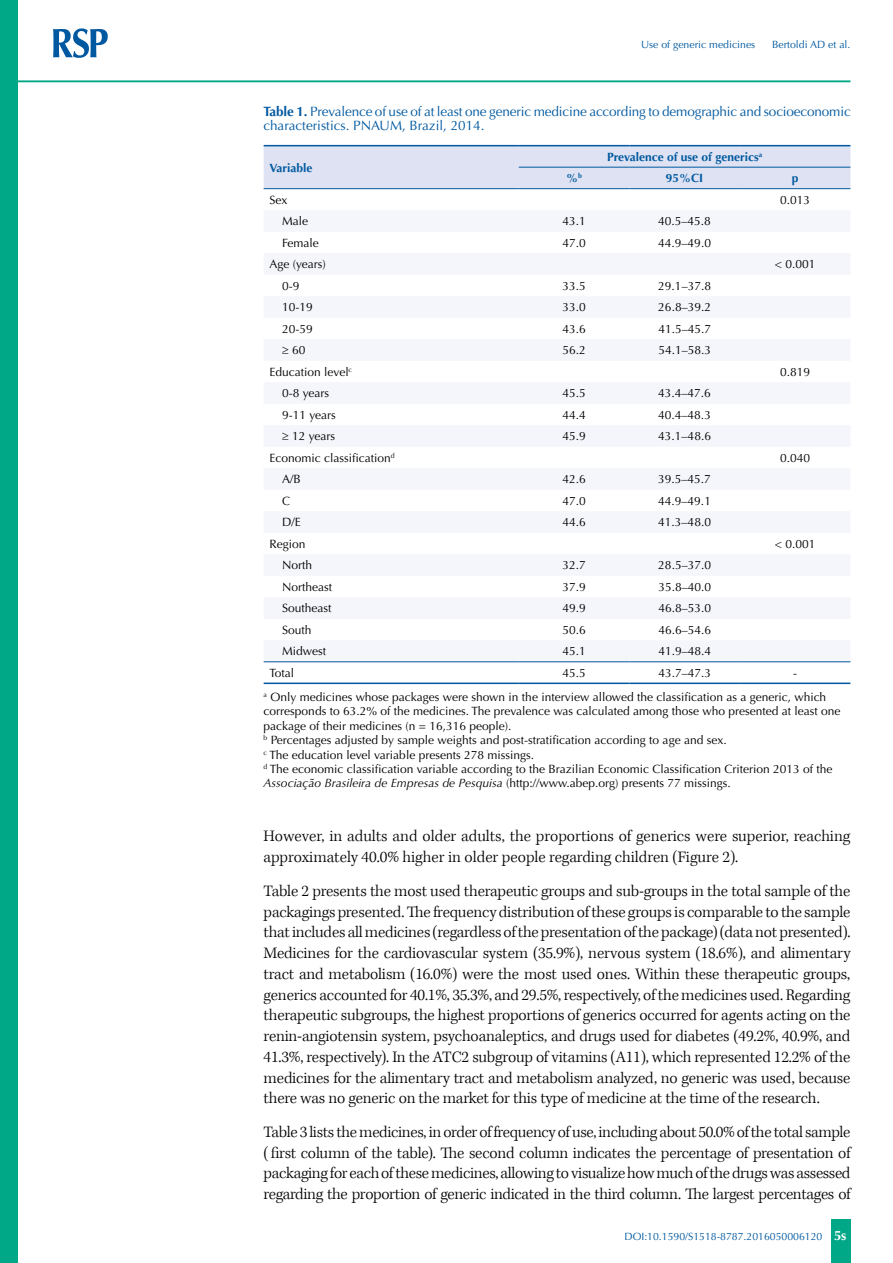
<style>
.page{position:relative;width:893px;height:1263px;background:#fff}
.page>*{position:absolute;margin:0;border:0;box-sizing:border-box;transform-origin:0 0}
.t1{font:300 16.5px/20.7px "Kepler Std";letter-spacing:-.005em;color:#000;text-align:justify}
.t2{font:13.5px/14.2px "Optima";letter-spacing:-.01em;color:#0059a0}
.t3{font:700 13.5px "Optima";color:#fff}
.t4{font:12px/14.4px "Optima";color:#000}
.t5{font:700 12px "Optima";color:#0059a0}
.t6{font:10.5px "Optima";color:#0059a0}
.s1{font-weight:700}
.s2{font-style:italic}
</style>
<div class="page">
<div style="left:831px;top:1220px;width:20px;height:43px;background:#00a887"></div>
<div style="left:0;top:0;width:18px;height:1263px;background:#00a887"></div>
<svg style="left:53px;top:28px;width:55px;height:30px"></svg>
<hr style="left:18px;top:80px;width:832px;height:2px;background:#00a887">
<div style="left:264px;top:146px;width:586px;height:42px;background:#dee2f2"></div>
<svg style="left:264px;top:189px;width:586px;height:474px"></svg>
<svg style="left:264px;top:210px;width:586px;height:451px;fill:#f6f7fb"></svg>
<hr style="left:519px;top:167px;width:110px;height:1px;background:#0059a0">
<hr style="left:629px;top:167px;width:111px;height:1px;background:#0059a0">
<hr style="left:740px;top:167px;width:110px;height:1px;background:#0059a0">
<hr style="left:264px;top:145px;width:255px;height:1px;background:#0059a0">
<hr style="left:519px;top:145px;width:110px;height:1px;background:#0059a0">
<hr style="left:629px;top:145px;width:111px;height:1px;background:#0059a0">
<hr style="left:740px;top:145px;width:110px;height:1px;background:#0059a0">
<hr style="left:264px;top:188px;width:255px;height:1px;background:#0059a0">
<hr style="left:519px;top:188px;width:110px;height:1px;background:#0059a0">
<hr style="left:629px;top:188px;width:111px;height:1px;background:#0059a0">
<hr style="left:740px;top:188px;width:110px;height:1px;background:#0059a0">
<hr style="left:264px;top:661px;width:255px;height:1px;background:#0059a0">
<hr style="left:519px;top:661px;width:110px;height:1px;background:#0059a0">
<hr style="left:629px;top:661px;width:111px;height:1px;background:#0059a0">
<hr style="left:740px;top:661px;width:110px;height:1px;background:#0059a0">
<hr style="left:264px;top:682px;width:255px;height:2px;background:#0059a0">
<hr style="left:519px;top:682px;width:110px;height:2px;background:#0059a0">
<hr style="left:629px;top:682px;width:111px;height:2px;background:#0059a0">
<hr style="left:740px;top:682px;width:110px;height:2px;background:#0059a0">
<p class="t6" style="left:641px;top:38px;width:116px">Use of generic medicines</p>
<p class="t6" style="left:772px;top:38px;width:80px">Bertoldi AD et al.</p>
<p class="t2" style="left:264px;top:105px;width:589px"><span class="s1">Table 1.</span> Prevalence of use of at least one generic medicine according to demographic and socioeconomic characteristics. PNAUM, Brazil, 2014.</p>
<p class="t5" style="left:269px;top:160px;width:45px">Variable</p>
<p class="t5" style="left:607px;top:150px;width:157px">Prevalence of use of generics<sup>a</sup></p>
<p class="t5" style="left:566px;top:171px;width:17px">%<sup>b</sup></p>
<p class="t5" style="left:666px;top:171px;width:39px">95%CI</p>
<p class="t5" style="left:792px;top:171px;width:8px">p</p>
<p class="t4" style="left:269px;top:193px;width:19px">Sex</p>
<p class="t4" style="left:780px;top:193px;width:32px">0.013</p>
<p class="t4" style="left:282px;top:214px;width:28px">Male</p>
<p class="t4" style="left:562px;top:214px;width:25px">43.1</p>
<p class="t4" style="left:658px;top:214px;width:54px">40.5–45.8</p>
<p class="t4" style="left:282px;top:236px;width:38px">Female</p>
<p class="t4" style="left:562px;top:236px;width:25px">47.0</p>
<p class="t4" style="left:658px;top:236px;width:54px">44.9–49.0</p>
<p class="t4" style="left:269px;top:257px;width:58px">Age (years)</p>
<p class="t4" style="left:775px;top:257px;width:42px">&lt; 0.001</p>
<p class="t4" style="left:282px;top:279px;width:19px">0-9</p>
<p class="t4" style="left:562px;top:279px;width:25px">33.5</p>
<p class="t4" style="left:658px;top:279px;width:54px">29.1–37.8</p>
<p class="t4" style="left:282px;top:300px;width:32px">10-19</p>
<p class="t4" style="left:562px;top:300px;width:25px">33.0</p>
<p class="t4" style="left:658px;top:300px;width:54px">26.8–39.2</p>
<p class="t4" style="left:282px;top:322px;width:32px">20-59</p>
<p class="t4" style="left:562px;top:322px;width:25px">43.6</p>
<p class="t4" style="left:658px;top:322px;width:54px">41.5–45.7</p>
<p class="t4" style="left:282px;top:343px;width:25px">≥ 60</p>
<p class="t4" style="left:562px;top:343px;width:25px">56.2</p>
<p class="t4" style="left:658px;top:343px;width:54px">54.1–58.3</p>
<p class="t4" style="left:269px;top:365px;width:84px">Education level<sup>c</sup></p>
<p class="t4" style="left:780px;top:365px;width:32px">0.819</p>
<p class="t4" style="left:282px;top:386px;width:49px">0-8 years</p>
<p class="t4" style="left:562px;top:386px;width:25px">45.5</p>
<p class="t4" style="left:658px;top:386px;width:54px">43.4–47.6</p>
<p class="t4" style="left:282px;top:408px;width:55px">9-11 years</p>
<p class="t4" style="left:562px;top:408px;width:25px">44.4</p>
<p class="t4" style="left:658px;top:408px;width:54px">40.4–48.3</p>
<p class="t4" style="left:282px;top:429px;width:55px">≥ 12 years</p>
<p class="t4" style="left:562px;top:429px;width:25px">45.9</p>
<p class="t4" style="left:658px;top:429px;width:54px">43.1–48.6</p>
<p class="t4" style="left:269px;top:451px;width:127px">Economic classification<sup>d</sup></p>
<p class="t4" style="left:780px;top:451px;width:32px">0.040</p>
<p class="t4" style="left:282px;top:472px;width:20px">A/B</p>
<p class="t4" style="left:562px;top:472px;width:25px">42.6</p>
<p class="t4" style="left:658px;top:472px;width:54px">39.5–45.7</p>
<p class="t4" style="left:282px;top:494px;width:10px">C</p>
<p class="t4" style="left:562px;top:494px;width:25px">47.0</p>
<p class="t4" style="left:658px;top:494px;width:54px">44.9–49.1</p>
<p class="t4" style="left:282px;top:515px;width:20px">D/E</p>
<p class="t4" style="left:562px;top:515px;width:25px">44.6</p>
<p class="t4" style="left:658px;top:515px;width:54px">41.3–48.0</p>
<p class="t4" style="left:269px;top:537px;width:38px">Region</p>
<p class="t4" style="left:775px;top:537px;width:42px">&lt; 0.001</p>
<p class="t4" style="left:282px;top:558px;width:32px">North</p>
<p class="t4" style="left:562px;top:558px;width:25px">32.7</p>
<p class="t4" style="left:658px;top:558px;width:54px">28.5–37.0</p>
<p class="t4" style="left:282px;top:580px;width:52px">Northeast</p>
<p class="t4" style="left:562px;top:580px;width:25px">37.9</p>
<p class="t4" style="left:658px;top:580px;width:54px">35.8–40.0</p>
<p class="t4" style="left:282px;top:601px;width:51px">Southeast</p>
<p class="t4" style="left:562px;top:601px;width:25px">49.9</p>
<p class="t4" style="left:658px;top:601px;width:54px">46.8–53.0</p>
<p class="t4" style="left:282px;top:623px;width:31px">South</p>
<p class="t4" style="left:562px;top:623px;width:25px">50.6</p>
<p class="t4" style="left:658px;top:623px;width:54px">46.6–54.6</p>
<p class="t4" style="left:282px;top:644px;width:45px">Midwest</p>
<p class="t4" style="left:562px;top:644px;width:25px">45.1</p>
<p class="t4" style="left:658px;top:644px;width:54px">41.9–48.4</p>
<p class="t4" style="left:269px;top:666px;width:26px">Total</p>
<p class="t4" style="left:562px;top:666px;width:25px">45.5</p>
<p class="t4" style="left:658px;top:666px;width:54px">43.7–47.3</p>
<p class="t4" style="left:264px;top:661px;width:564px;line-height:24px;text-indent:530px">-<br><sup>a</sup> Only medicines whose packages were shown in the interview allowed the classification as a generic, which</p>
<p class="t4" style="left:264px;top:704px;width:578px">corresponds to 63.2% of the medicines. The prevalence was calculated among those who presented at least one package of their medicines (n = 16,316 people).<br><sup>b</sup> Percentages adjusted by sample weights and post-stratification according to age and sex.<br><sup>c</sup> The education level variable presents 278 missings.<br><sup>d</sup> The economic classification variable according to the Brazilian Economic Classification Criterion 2013 of the <span class="s2">Associação Brasileira de Empresas de Pesquisa</span> (http://www.abep.org) presents 77 missings.</p>
<p class="t1" style="left:264px;top:827px;width:588px">However, in adults and older adults, the proportions of generics were superior, reaching approximately 40.0% higher in older people regarding children (Figure 2).</p>
<p class="t1" style="left:264px;top:881px;width:588px">Table 2 presents the most used therapeutic groups and sub-groups in the total sample of the packagings presented. The frequency distribution of these groups is comparable to the sample that includes all medicines (regardless of the presentation of the package) (data not presented).<br>Medicines for the cardiovascular system (35.9%), nervous system (18.6%), and alimentary tract and metabolism (16.0%) were the most used ones. Within these therapeutic groups, generics accounted for 40.1%, 35.3%, and 29.5%, respectively, of the medicines used. Regarding therapeutic subgroups, the highest proportions of generics occurred for agents acting on the renin-angiotensin system, psychoanaleptics, and drugs used for diabetes (49.2%, 40.9%, and 41.3%, respectively). In the ATC2 subgroup of vitamins (A11), which represented 12.2% of the medicines for the alimentary tract and metabolism analyzed, no generic was used, because there was no generic on the market for this type of medicine at the time of the research.</p>
<p class="t1" style="left:264px;top:1122px;width:588px">Table 3 lists the medicines, in order of frequency of use, including about 50.0% of the total sample ( first column of the table). The second column indicates the percentage of presentation of packaging for each of these medicines, allowing to visualize how much of the drugs was assessed regarding the proportion of generic indicated in the third column. The largest percentages of</p>
<p class="t6" style="left:624px;top:1230px;width:199px">DOI:10.1590/S1518-8787.2016050006120</p>
<p class="t3" style="left:834px;top:1227px;width:14px">5s</p>
</div>
